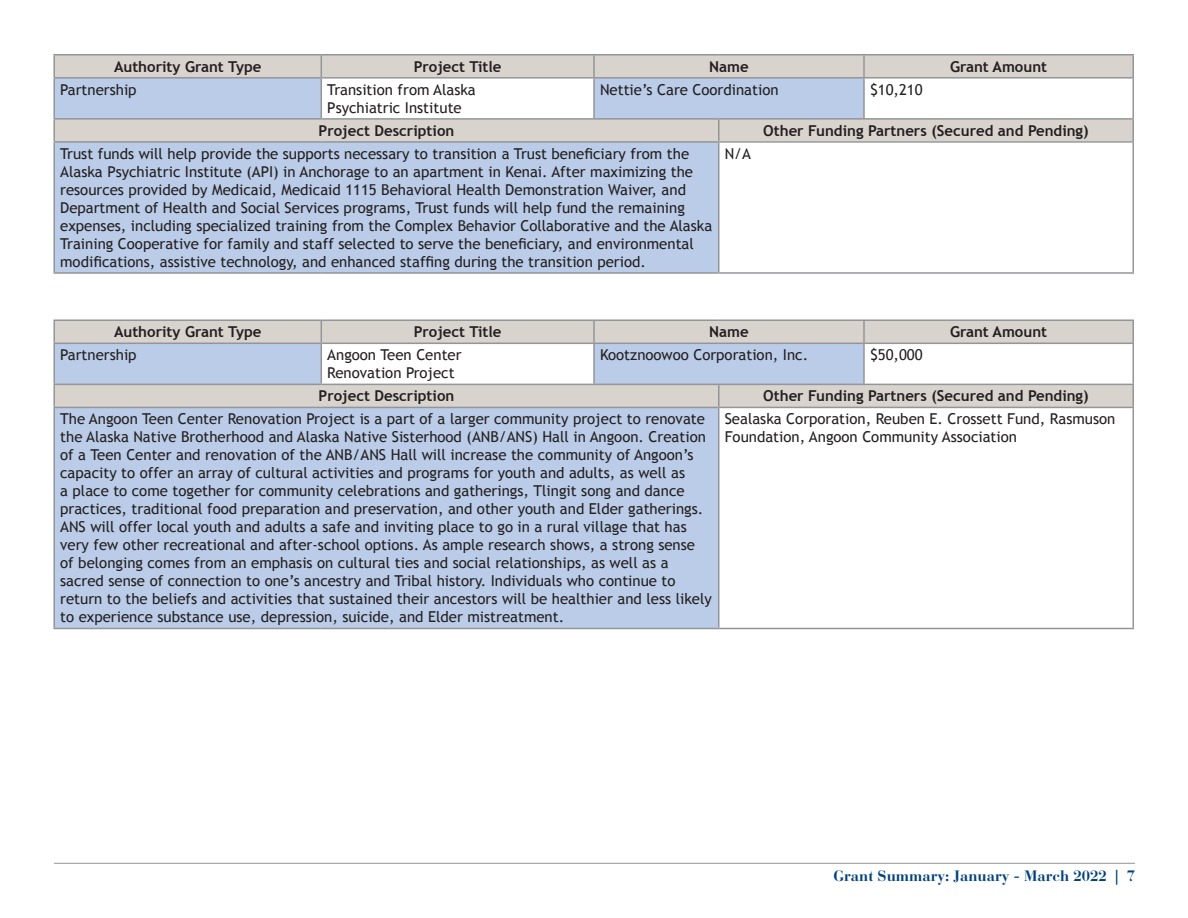
<style>
.page{position:relative;width:1188px;height:918px;background:#fff}
.page>*{position:absolute;margin:0;border:0;box-sizing:border-box;transform-origin:0 0}
.MHT_chart_style_-_bo{font:15px/18px "Trebuchet MS";color:#231f20}
.MHT_chart_style_-_he{font:700 15px "Trebuchet MS";color:#231f20}
.t1{font:700 15px "Bauer Bodoni";color:#01427c}
</style>
<div class="page">
<hr style="left:54px;top:863px;width:1081px;height:1px;background:#939598">
<svg style="left:55px;top:321px;width:1077px;height:86px;fill:#d9d3ce"></svg>
<svg style="left:55px;top:344px;width:809px;height:284px;background:#bccce4"></svg>
<div style="left:321px;top:343px;width:273px;height:41px;background:#fff"></div>
<div style="left:719px;top:407px;width:414px;height:221px;background:#fff"></div>
<hr style="left:593px;top:321px;width:2px;height:22px;background:#939598">
<hr style="left:593px;top:344px;width:2px;height:40px;background:#939598">
<hr style="left:863px;top:321px;width:2px;height:22px;background:#939598">
<hr style="left:863px;top:344px;width:2px;height:40px;background:#939598">
<svg style="left:718px;top:385px;width:1px;height:22px"></svg>
<hr style="left:718px;top:408px;width:1px;height:220px;background:#939598">
<hr style="left:1132px;top:321px;width:2px;height:22px;background:#939598">
<hr style="left:1132px;top:344px;width:2px;height:40px;background:#939598">
<hr style="left:1132px;top:385px;width:2px;height:22px;background:#939598">
<hr style="left:1132px;top:408px;width:2px;height:220px;background:#939598">
<hr style="left:53px;top:320px;width:268px;height:1px;background:#939598">
<hr style="left:53px;top:321px;width:2px;height:22px;background:#939598">
<hr style="left:321px;top:320px;width:273px;height:1px;background:#939598">
<svg style="left:321px;top:321px;width:1px;height:22px"></svg>
<hr style="left:594px;top:320px;width:125px;height:1px;background:#939598">
<hr style="left:719px;top:320px;width:145px;height:1px;background:#939598">
<hr style="left:864px;top:320px;width:270px;height:1px;background:#939598">
<hr style="left:53px;top:343px;width:268px;height:1px;background:#939598">
<hr style="left:53px;top:344px;width:2px;height:40px;background:#939598">
<hr style="left:321px;top:343px;width:273px;height:1px;background:#939598">
<hr style="left:321px;top:344px;width:1px;height:40px;background:#939598">
<hr style="left:594px;top:343px;width:125px;height:1px;background:#939598">
<hr style="left:719px;top:343px;width:145px;height:1px;background:#939598">
<hr style="left:864px;top:343px;width:270px;height:1px;background:#939598">
<hr style="left:53px;top:385px;width:2px;height:22px;background:#939598">
<hr style="left:53px;top:408px;width:2px;height:220px;background:#939598">
<hr style="left:53px;top:384px;width:268px;height:1px;background:#939598">
<hr style="left:321px;top:384px;width:273px;height:1px;background:#939598">
<hr style="left:594px;top:384px;width:125px;height:1px;background:#939598">
<hr style="left:719px;top:384px;width:145px;height:1px;background:#939598">
<hr style="left:864px;top:384px;width:270px;height:1px;background:#939598">
<hr style="left:53px;top:407px;width:268px;height:1px;background:#939598">
<hr style="left:321px;top:407px;width:273px;height:1px;background:#939598">
<hr style="left:594px;top:407px;width:125px;height:1px;background:#939598">
<hr style="left:719px;top:407px;width:145px;height:1px;background:#939598">
<hr style="left:864px;top:407px;width:270px;height:1px;background:#939598">
<hr style="left:53px;top:628px;width:268px;height:1px;background:#939598">
<hr style="left:321px;top:628px;width:273px;height:1px;background:#939598">
<hr style="left:594px;top:628px;width:125px;height:1px;background:#939598">
<hr style="left:719px;top:628px;width:145px;height:1px;background:#939598">
<hr style="left:864px;top:628px;width:270px;height:1px;background:#939598">
<svg style="left:55px;top:56px;width:1077px;height:85px;fill:#d9d3ce"></svg>
<svg style="left:55px;top:79px;width:809px;height:193px;background:#becce3"></svg>
<div style="left:321px;top:78px;width:273px;height:41px;background:#fff"></div>
<div style="left:719px;top:142px;width:414px;height:131px;background:#fff"></div>
<hr style="left:593px;top:55px;width:2px;height:22px;background:#939598">
<hr style="left:593px;top:79px;width:2px;height:39px;background:#939598">
<hr style="left:863px;top:55px;width:2px;height:22px;background:#939598">
<hr style="left:863px;top:79px;width:2px;height:39px;background:#939598">
<svg style="left:718px;top:120px;width:1px;height:21px"></svg>
<hr style="left:718px;top:143px;width:1px;height:129px;background:#939598">
<hr style="left:1132px;top:55px;width:2px;height:22px;background:#939598">
<hr style="left:1132px;top:79px;width:2px;height:39px;background:#939598">
<hr style="left:1132px;top:120px;width:2px;height:21px;background:#939598">
<hr style="left:1132px;top:143px;width:2px;height:129px;background:#939598">
<hr style="left:53px;top:54px;width:268px;height:2px;background:#939598">
<hr style="left:53px;top:55px;width:2px;height:22px;background:#939598">
<hr style="left:321px;top:54px;width:273px;height:2px;background:#939598">
<svg style="left:321px;top:55px;width:1px;height:22px"></svg>
<hr style="left:594px;top:54px;width:125px;height:2px;background:#939598">
<hr style="left:719px;top:54px;width:145px;height:2px;background:#939598">
<hr style="left:864px;top:54px;width:270px;height:2px;background:#939598">
<hr style="left:53px;top:77px;width:268px;height:2px;background:#939598">
<hr style="left:53px;top:79px;width:2px;height:39px;background:#939598">
<hr style="left:321px;top:77px;width:273px;height:2px;background:#939598">
<hr style="left:321px;top:79px;width:1px;height:39px;background:#939598">
<hr style="left:594px;top:77px;width:125px;height:2px;background:#939598">
<hr style="left:719px;top:77px;width:145px;height:2px;background:#939598">
<hr style="left:864px;top:77px;width:270px;height:2px;background:#939598">
<hr style="left:53px;top:120px;width:2px;height:21px;background:#939598">
<hr style="left:53px;top:143px;width:2px;height:129px;background:#939598">
<hr style="left:53px;top:118px;width:268px;height:2px;background:#939598">
<hr style="left:321px;top:118px;width:273px;height:2px;background:#939598">
<hr style="left:594px;top:118px;width:125px;height:2px;background:#939598">
<hr style="left:719px;top:118px;width:145px;height:2px;background:#939598">
<hr style="left:864px;top:118px;width:270px;height:2px;background:#939598">
<hr style="left:53px;top:141px;width:268px;height:2px;background:#939598">
<hr style="left:321px;top:141px;width:273px;height:2px;background:#939598">
<hr style="left:594px;top:141px;width:125px;height:2px;background:#939598">
<hr style="left:719px;top:141px;width:145px;height:2px;background:#939598">
<hr style="left:864px;top:141px;width:270px;height:2px;background:#939598">
<hr style="left:53px;top:272px;width:268px;height:2px;background:#939598">
<hr style="left:321px;top:272px;width:273px;height:2px;background:#939598">
<hr style="left:594px;top:272px;width:125px;height:2px;background:#939598">
<hr style="left:719px;top:272px;width:145px;height:2px;background:#939598">
<hr style="left:864px;top:272px;width:270px;height:2px;background:#939598">
<p class="MHT_chart_style_-_he" style="left:114px;top:57px;width:149px">Authority Grant Type</p>
<p class="MHT_chart_style_-_he" style="left:414px;top:57px;width:89px">Project Title</p>
<p class="MHT_chart_style_-_he" style="left:709px;top:57px;width:41px">Name</p>
<p class="MHT_chart_style_-_he" style="left:950px;top:57px;width:99px">Grant Amount</p>
<p class="MHT_chart_style_-_bo" style="left:60px;top:81px;width:78px">Partnership</p>
<p class="MHT_chart_style_-_bo" style="left:327px;top:81px;width:150px">Transition from Alaska<br>Psychiatric Institute</p>
<p class="MHT_chart_style_-_bo" style="left:600px;top:81px;width:180px">Nettie’s Care Coordination</p>
<p class="MHT_chart_style_-_bo" style="left:870px;top:81px;width:54px">$10,210</p>
<p class="MHT_chart_style_-_he" style="left:319px;top:121px;width:137px">Project Description</p>
<p class="MHT_chart_style_-_he" style="left:763px;top:121px;width:327px">Other Funding Partners (Secured and Pending)</p>
<p class="MHT_chart_style_-_bo" style="left:60px;top:145px;width:654px">Trust funds will help provide the supports necessary to transition a Trust beneficiary from the Alaska Psychiatric Institute (API) in Anchorage to an apartment in Kenai. After maximizing the resources provided by Medicaid, Medicaid 1115 Behavioral Health Demonstration Waiver, and Department of Health and Social Services programs, Trust funds will help fund the remaining expenses, including specialized training from the Complex Behavior Collaborative and the Alaska Training Cooperative for family and staff selected to serve the beneficiary, and environmental modifications, assistive technology, and enhanced staffing during the transition period.</p>
<p class="MHT_chart_style_-_bo" style="left:725px;top:145px;width:28px">N/A</p>
<p class="MHT_chart_style_-_he" style="left:114px;top:323px;width:149px">Authority Grant Type</p>
<p class="MHT_chart_style_-_he" style="left:414px;top:323px;width:89px">Project Title</p>
<p class="MHT_chart_style_-_he" style="left:709px;top:323px;width:41px">Name</p>
<p class="MHT_chart_style_-_he" style="left:950px;top:323px;width:99px">Grant Amount</p>
<p class="MHT_chart_style_-_bo" style="left:60px;top:346px;width:78px">Partnership</p>
<p class="MHT_chart_style_-_bo" style="left:327px;top:346px;width:136px">Angoon Teen Center<br>Renovation Project</p>
<p class="MHT_chart_style_-_bo" style="left:600px;top:346px;width:210px">Kootznoowoo Corporation, Inc.</p>
<p class="MHT_chart_style_-_bo" style="left:870px;top:346px;width:54px">$50,000</p>
<p class="MHT_chart_style_-_he" style="left:319px;top:387px;width:137px">Project Description</p>
<p class="MHT_chart_style_-_he" style="left:763px;top:387px;width:327px">Other Funding Partners (Secured and Pending)</p>
<p class="MHT_chart_style_-_bo" style="left:60px;top:410px;width:653px">The Angoon Teen Center Renovation Project is a part of a larger community project to renovate the Alaska Native Brotherhood and Alaska Native Sisterhood (ANB/ANS) Hall in Angoon. Creation of a Teen Center and renovation of the ANB/ANS Hall will increase the community of Angoon’s capacity to offer an array of cultural activities and programs for youth and adults, as well as<br>a place to come together for community celebrations and gatherings, Tlingit song and dance practices, traditional food preparation and preservation, and other youth and Elder gatherings.<br>ANS will offer local youth and adults a safe and inviting place to go in a rural village that has very few other recreational and after-school options. As ample research shows, a strong sense of belonging comes from an emphasis on cultural ties and social relationships, as well as a sacred sense of connection to one’s ancestry and Tribal history. Individuals who continue to return to the beliefs and activities that sustained their ancestors will be healthier and less likely to experience substance use, depression, suicide, and Elder mistreatment.</p>
<p class="MHT_chart_style_-_bo" style="left:725px;top:410px;width:392px">Sealaska Corporation, Reuben E. Crossett Fund, Rasmuson<br>Foundation, Angoon Community Association</p>
<p class="t1" style="left:833px;top:866px;width:303px">Grant Summary: January - March 2022 | 7</p>
</div>
